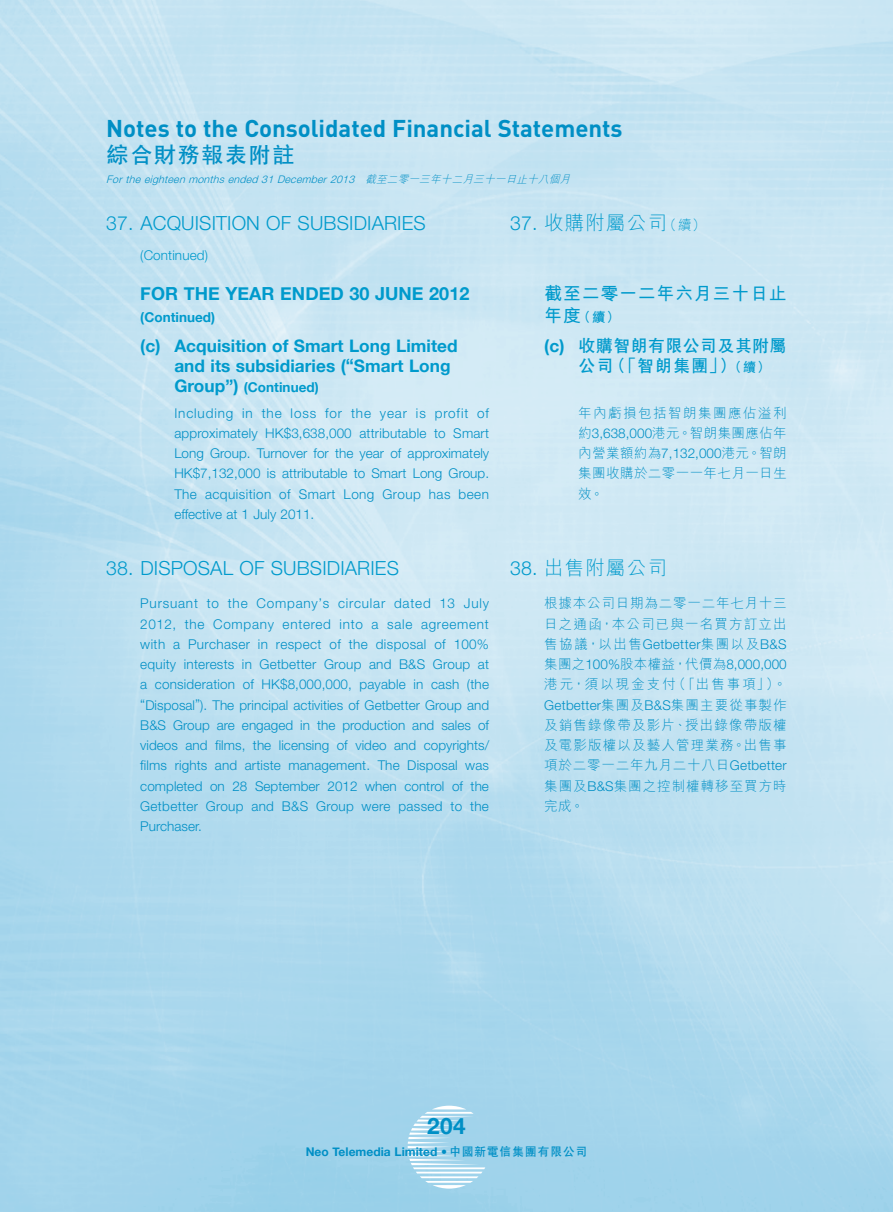
<style>
.page{position:relative;width:893px;height:1212px;background:#fff}
.page>*{position:absolute;margin:0;border:0;box-sizing:border-box;transform-origin:0 0}
.t1{font:700 24px "DIN";color:#008fc5}
.t2{font:700 22.5px "C Hei 2 HK";letter-spacing:.055em;color:#008fc5}
.t3{font:700 22.5px "Helvetica Neue";color:#008fc5}
.Heading_1{font:300 19.5px "Helvetica Neue LT Std";letter-spacing:.01em;color:#009acc}
.C_Heading_1{font:300 19.5px "M Hei HK";letter-spacing:.06em;color:#009acc}
.Heading_2{font:700 18px "Helvetica Neue";letter-spacing:.005em;color:#009acc}
.C_Heading_2{font:700 18px "M Hei HK";letter-spacing:.04em;color:#009acc}
.Heading_3{font:700 17.25px/20.2px "Helvetica Neue";letter-spacing:.005em;color:#009acc}
.C_Heading_3{font:700 17.25px/20.2px "C Hei 2 HK";letter-spacing:.005em;color:#009acc}
.Body_Text{font:300 13.5px/20.2px "Helvetica Neue LT Std";letter-spacing:.025em;color:#008fc5;text-align:justify}
.C_Body_Text{font:300 13.5px/20.2px "M Hei HK";letter-spacing:.06em;color:#008fc5;text-align:justify}
.Heading_3-2{font:700 13.5px "Helvetica Neue";letter-spacing:.005em;color:#009acc}
.Heading_1-2{font:300 13.5px "Helvetica Neue LT Std";letter-spacing:.01em;color:#009acc}
.Heading_2-2{font:700 13.5px "Helvetica Neue";letter-spacing:.005em;color:#009acc}
.C_Heading_2-2{font:700 13.5px "M Hei HK";color:#009acc}
.t4{font:700 12px "Helvetica Neue";letter-spacing:.005em;color:#008fc5}
.t5{font:italic 300 10.5px "Helvetica Neue LT Std";color:#008fc5}
.s1{font-family:"M Hei HK"}
.s2{font-family:"Helvetica Neue LT Std"}
.s3{font-size:13.5px}
.s4{font-size:17.25px}
.s5{font-size:18px}
.s6{font-family:"Helvetica Neue"}
.s7{font-family:"C Hei 2 HK"}
</style>
<div class="page">
<svg style="left:408px;top:1106px;width:77px;height:82px;background:#b3dbee"></svg>
<h1 class="t1" style="left:106px;top:113px;width:518px">Notes to the Consolidated Financial Statements</h1>
<h2 class="t2" style="left:106px;top:144px;width:190px">綜合財務報表附註</h2>
<p class="t5" style="left:106px;top:173px;width:468px">For the eighteen months ended 31 December 2013 <span class="s1">截至二零一三年十二月三十一日止十八個月</span></p>
<p class="C_Heading_1" style="left:510px;top:213px;width:197px"><span class="s2">37.</span> 收購附屬公司<span class="s3">（續）</span></p>
<p class="Heading_1" style="left:106px;top:211px;width:321px">37. ACQUISITION OF SUBSIDIARIES</p>
<p class="Heading_1-2" style="left:140px;top:247px;width:69px">(Continued)</p>
<p class="Heading_2" style="left:140px;top:282px;width:331px">FOR THE YEAR ENDED 30 JUNE 2012</p>
<p class="Heading_2-2" style="left:140px;top:309px;width:76px">(Continued)</p>
<p class="Heading_3" style="left:174px;top:335px;width:285px;text-indent:-34px">(c) Acquisition of Smart Long Limited and its subsidiaries (“Smart Long</p>
<p class="Heading_3-2" style="left:174px;top:379px;width:146px"><span class="s4">Group”)</span> (Continued)</p>
<p class="Body_Text" style="left:174px;top:402px;width:316px">Including in the loss for the year is profit of approximately HK$3,638,000 attributable to Smart Long Group. Turnover for the year of approximately HK$7,132,000 is attributable to Smart Long Group.<br>The acquisition of Smart Long Group has been effective at 1 July 2011.</p>
<p class="Heading_1" style="left:106px;top:556px;width:294px">38. DISPOSAL OF SUBSIDIARIES</p>
<p class="Body_Text" style="left:140px;top:593px;width:351px">Pursuant to the Company’s circular dated 13 July 2012, the Company entered into a sale agreement with a Purchaser in respect of the disposal of 100% equity interests in Getbetter Group and B&amp;S Group at a consideration of HK$8,000,000, payable in cash (the “Disposal”). The principal activities of Getbetter Group and B&amp;S Group are engaged in the production and sales of videos and films, the licensing of video and copyrights/ films rights and artiste management. The Disposal was completed on 28 September 2012 when control of the Getbetter Group and B&amp;S Group were passed to the Purchaser.</p>
<p class="C_Heading_2" style="left:544px;top:280px;width:244px">截至二零一二年六月三十日止</p>
<p class="C_Heading_2-2" style="left:544px;top:307px;width:77px"><span class="s5">年度</span>（續）</p>
<p class="C_Heading_3" style="left:578px;top:335px;width:210px;text-indent:-34px"><span class="s6">(c)</span> 收購智朗有限公司及其附屬公司（「智朗集團」）<span class="s3">（續）</span></p>
<p class="C_Body_Text" style="left:578px;top:402px;width:210px">年內虧損包括智朗集團應佔溢利約<span class="s2">3,638,000</span>港元。智朗集團應佔年內營業額約為<span class="s2">7,132,000</span>港元。智朗集團收購於二零一一年七月一日生效。</p>
<p class="C_Heading_1" style="left:510px;top:558px;width:158px"><span class="s2">38.</span> 出售附屬公司</p>
<p class="C_Body_Text" style="left:544px;top:593px;width:244px">根據本公司日期為二零一二年七月十三日之通函，本公司已與一名買方訂立出售協議，以出售<span class="s2">Getbetter</span>集團以及<span class="s2">B&amp;S</span>集團之<span class="s2">100%</span>股本權益，代價為<span class="s2">8,000,000</span>港元，須以現金支付（「出售事項」）。<span class="s2">Getbetter</span>集團及<span class="s2">B&amp;S</span>集團主要從事製作及銷售錄像帶及影片、授出錄像帶版權及電影版權以及藝人管理業務。出售事項於二零一二年九月二十八日<span class="s2">Getbetter</span>集團及<span class="s2">B&amp;S</span>集團之控制權轉移至買方時完成。</p>
<h2 class="t3" style="left:427px;top:1112px;width:40px">204</h2>
<p class="t4" style="left:306px;top:1144px;width:283px">Neo Telemedia Limited •<span class="s7">中國新電信集團有限公司</span></p>
</div>
